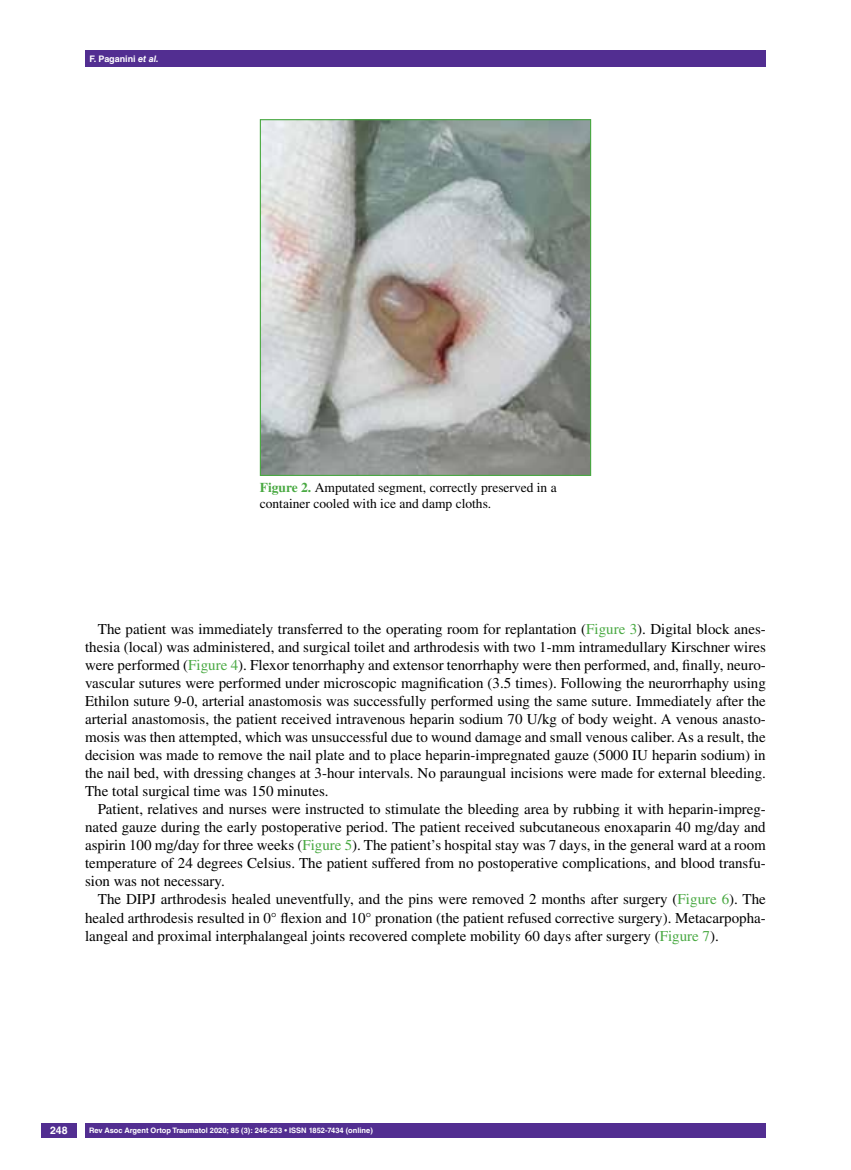
<style>
.page{position:relative;width:851px;height:1170px;background:#fff}
.page>*{position:absolute;margin:0;border:0;box-sizing:border-box;transform-origin:0 0}
.t1{font:15px/18px "Times LT Std";color:#000;text-align:justify}
.t2{font:13.5px/16.2px "Times LT Std";color:#000}
.t3{font:700 10.5px "Helvetica LT Std";color:#fff}
.t4{font:700 9px "Helvetica LT Std";color:#fff}
.t5{font:700 7.5px "Helvetica LT Std";color:#fff}
.s1{font-style:italic}
.s2{font-weight:700;color:#49a942}
.s3{color:#49a942}
</style>
<div class="page">
<div style="left:41px;top:1123px;width:36px;height:14px;background:#522e91"></div>
<div style="left:85px;top:50px;width:680px;height:17px;background:#522e91"></div>
<div style="left:85px;top:1123px;width:680px;height:14px;background:#522e91"></div>
<img style="left:262px;top:121px;width:327px;height:353px">
<div style="left:260px;top:119px;width:331px;height:357px;border:1px solid #49a942"></div>
<p class="t4" style="left:89px;top:53px;width:71px">F. Paganini <span class="s1">et al.</span></p>
<p class="t2" style="left:260px;top:479px;width:298px"><span class="s2">Figure 2.</span> Amputated segment, correctly preserved in a container cooled with ice and damp cloths.</p>
<p class="t1" style="left:85px;top:620px;width:682px;text-indent:13px">The patient was immediately transferred to the operating room for replantation (<span class="s3">Figure 3</span>). Digital block anes&shy;thesia (local) was administered, and surgical toilet and arthrodesis with two 1-mm intramedullary Kirschner wires were performed (<span class="s3">Figure 4</span>). Flexor tenorrhaphy and extensor tenorrhaphy were then performed, and, finally, neuro&shy;vascular sutures were performed under microscopic magnification (3.5 times). Following the neurorrhaphy using Ethilon suture 9-0, arterial anastomosis was successfully performed using the same suture. Immediately after the arterial anastomosis, the patient received intravenous heparin sodium 70 U/kg of body weight. A venous anasto&shy;mosis was then attempted, which was unsuccessful due to wound damage and small venous caliber. As a result, the decision was made to remove the nail plate and to place heparin-impregnated gauze (5000 IU heparin sodium) in the nail bed, with dressing changes at 3-hour intervals. No paraungual incisions were made for external bleeding.<br>The total surgical time was 150 minutes.</p>
<p class="t1" style="left:85px;top:800px;width:682px;text-indent:13px">Patient, relatives and nurses were instructed to stimulate the bleeding area by rubbing it with heparin-impreg&shy;nated gauze during the early postoperative period. The patient received subcutaneous enoxaparin 40 mg/day and aspirin 100 mg/day for three weeks (<span class="s3">Figure 5</span>). The patient’s hospital stay was 7 days, in the general ward at a room temperature of 24 degrees Celsius. The patient suffered from no postoperative complications, and blood transfu&shy;sion was not necessary.</p>
<p class="t1" style="left:85px;top:890px;width:682px;text-indent:13px">The DIPJ arthrodesis healed uneventfully, and the pins were removed 2 months after surgery (<span class="s3">Figure 6</span>). The healed arthrodesis resulted in 0° flexion and 10° pronation (the patient refused corrective surgery). Metacarpopha&shy;langeal and proximal interphalangeal joints recovered complete mobility 60 days after surgery (<span class="s3">Figure 7</span>).</p>
<p class="t3" style="left:50px;top:1124px;width:19px">248</p>
<p class="t5" style="left:89px;top:1125px;width:285px">Rev Asoc Argent Ortop Traumatol 2020; 85 (3): 246-253 • ISSN 1852-7434 (online)</p>
</div>
